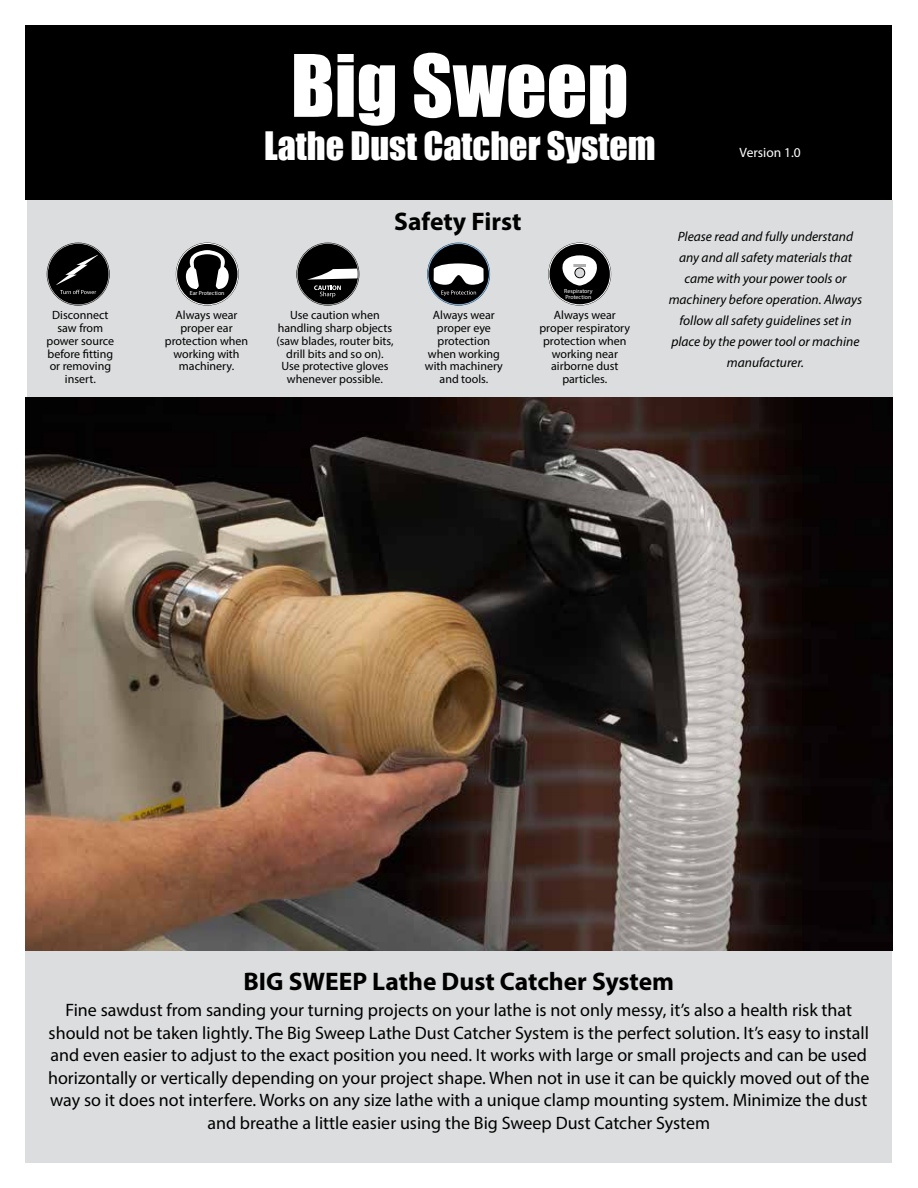
<style>
.page{position:relative;width:918px;height:1188px;background:#fff}
.page>*{position:absolute;margin:0;border:0;box-sizing:border-box;transform-origin:0 0}
.t1{font:79.5px "Impact";color:#fff}
.t2{font:36px "Impact";color:#fff}
.t3{font:700 25.5px "Myriad Pro";color:#000}
.t4{font:18px/22.5px "Myriad Pro";color:#000;text-align:center}
.t5{font:italic 13.5px/21px "Myriad Pro";color:#000;text-align:center}
.t6{font:13.5px "Myriad Pro";color:#fff}
.t7{font:12px/12.8px "Myriad Pro";color:#000;text-align:center}
.t8{font:6px/5.8px "Myriad Pro";color:#fff}
</style>
<div class="page">
<div style="left:26px;top:26px;width:866px;height:174px;background:#000"></div>
<div style="left:27px;top:200px;width:865px;height:198px;background:#dcddde"></div>
<div style="left:26px;top:950px;width:866px;height:212px;background:#dcddde"></div>
<svg style="left:47px;top:243px;width:63px;height:63px;background:#434343"></svg>
<div style="left:177px;top:243px;width:61px;height:62px;background:#000;border-radius:50%"></div>
<div style="left:176px;top:243px;width:63px;height:63px;border:2px solid #000;border-radius:50%"></div>
<div style="left:176px;top:243px;width:62px;height:62px;border:1px solid #fff;border-radius:50%"></div>
<svg style="left:185px;top:250px;width:45px;height:39px"></svg>
<svg style="left:296px;top:243px;width:63px;height:63px;background:#525253"></svg>
<svg style="left:427px;top:243px;width:63px;height:63px"></svg>
<div style="left:549px;top:243px;width:61px;height:62px;background:#000;border-radius:50%"></div>
<div style="left:548px;top:243px;width:63px;height:63px;border:2px solid #000;border-radius:50%"></div>
<div style="left:549px;top:243px;width:62px;height:62px;border:1px solid #fff;border-radius:50%"></div>
<svg style="left:562px;top:255px;width:35px;height:31px"></svg>
<img style="left:25px;top:398px;width:867px;height:552px">
<h1 class="t1" style="left:291px;top:24px;width:339px">Big Sweep</h1>
<h2 class="t2" style="left:264px;top:118px;width:393px">Lathe Dust Catcher System</h2>
<p class="t6" style="left:740px;top:144px;width:63px">Version 1.0</p>
<h3 class="t3" style="left:394px;top:205px;width:129px">Safety First</h3>
<p class="t8" style="left:190px;top:290px;width:36px">Ear Protection</p>
<p class="t8" style="left:564px;top:288px;width:30px">Respiratory<br>Protection</p>
<p class="t7" style="left:276px;top:309px;width:119px">Use caution when handling sharp objects (saw blades, router bits, drill bits and so on).<br>Use protective gloves whenever possible.</p>
<p class="t7" style="left:165px;top:309px;width:85px">Always wear proper ear protection when working with machinery.</p>
<p class="t7" style="left:539px;top:309px;width:92px">Always wear proper respiratory protection when working near airborne dust particles.</p>
<p class="t7" style="left:47px;top:309px;width:69px">Disconnect saw from power source before fitting or removing insert.</p>
<p class="t7" style="left:425px;top:309px;width:79px">Always wear proper eye protection when working with machinery and tools.</p>
<p class="t5" style="left:669px;top:226px;width:195px">Please read and fully understand any and all safety materials that came with your power tools or machinery before operation. Always follow all safety guidelines set in place by the power tool or machine manufacturer.</p>
<h3 class="t3" style="left:243px;top:965px;width:432px">BIG SWEEP Lathe Dust Catcher System</h3>
<p class="t4" style="left:48px;top:999px;width:823px">Fine sawdust from sanding your turning projects on your lathe is not only messy, it’s also a health risk that should not be taken lightly. The Big Sweep Lathe Dust Catcher System is the perfect solution. It’s easy to install and even easier to adjust to the exact position you need. It works with large or small projects and can be used horizontally or vertically depending on your project shape. When not in use it can be quickly moved out of the way so it does not interfere. Works on any size lathe with a unique clamp mounting system. Minimize the dust and breathe a little easier using the Big Sweep Dust Catcher System</p>
</div>
